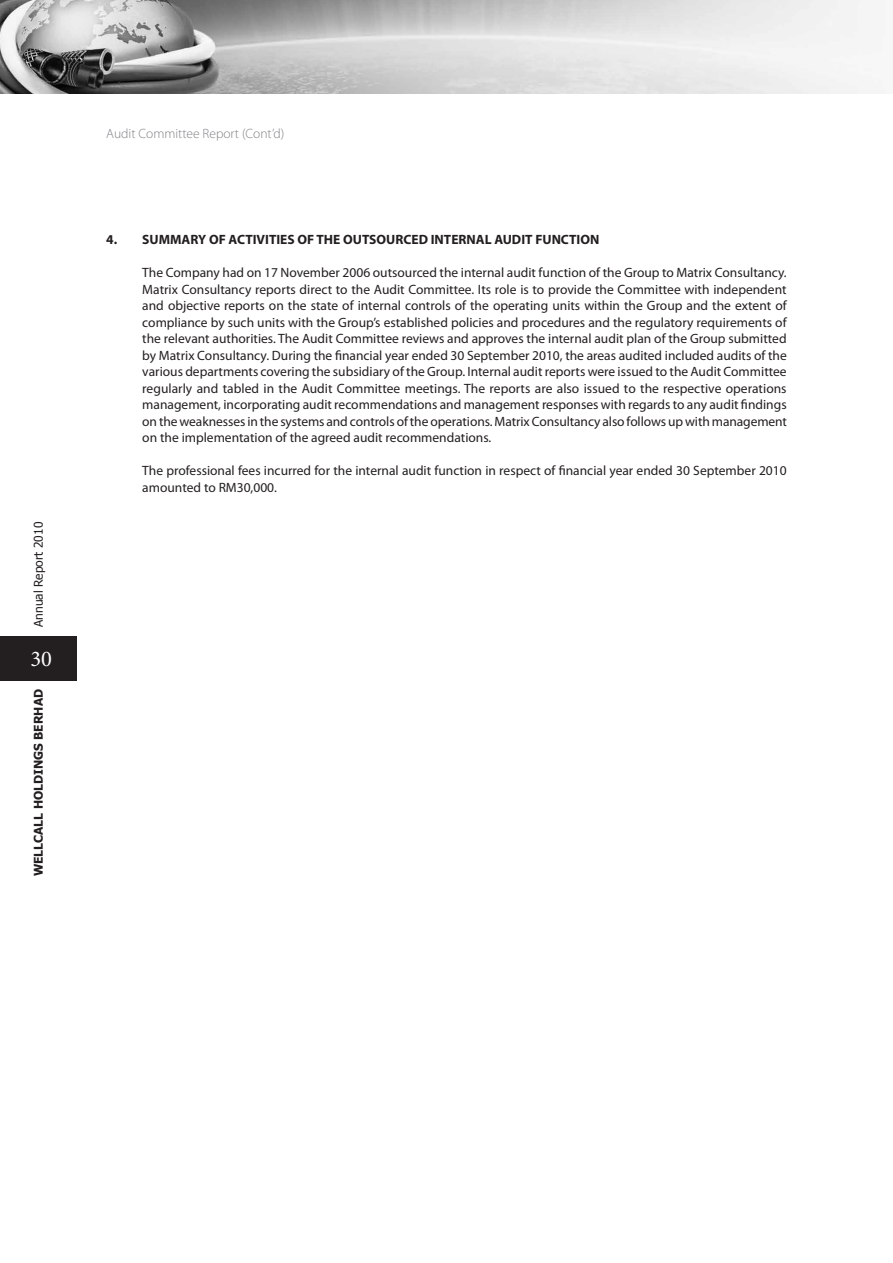
<style>
.page{position:relative;width:893px;height:1263px;background:#fff}
.page>*{position:absolute;margin:0;border:0;box-sizing:border-box;transform-origin:0 0}
.t1{font:22.5px "Minion Pro";color:#fff}
.t2{font:13.5px/16.5px "Myriad Pro";color:#231f20;text-align:justify}
.t3{font:700 13.5px "Myriad Pro";color:#231f20}
.t4{font:300 13.5px "Myriad Pro";color:#808285}
.t5{font:700 12px "Tahoma";color:#231f20}
.t6{font:12px "Tahoma";color:#231f20}
</style>
<div class="page">
<div style="left:0;top:636px;width:77px;height:45px;background:#231f20"></div>
<img style="left:0;top:0;width:861px;height:94px">
<p class="t6" style="left:30px;top:627px;width:107px;rotate:-90deg">Annual Report 2010</p>
<h1 class="t1" style="left:30px;top:644px;width:23px">30</h1>
<p class="t5" style="left:30px;top:876px;width:189px;rotate:-90deg">WELLCALL HOLDINGS BERHAD</p>
<p class="t4" style="left:106px;top:125px;width:180px">Audit Committee Report (Cont’d)</p>
<p class="t3" style="left:106px;top:231px;width:495px">4. SUMMARY OF ACTIVITIES OF THE OUTSOURCED INTERNAL AUDIT FUNCTION</p>
<p class="t2" style="left:142px;top:264px;width:646px">The Company had on 17 November 2006 outsourced the internal audit function of the Group to Matrix Consultancy.<br>Matrix Consultancy reports direct to the Audit Committee. Its role is to provide the Committee with independent and objective reports on the state of internal controls of the operating units within the Group and the extent of compliance by such units with the Group’s established policies and procedures and the regulatory requirements of the relevant authorities. The Audit Committee reviews and approves the internal audit plan of the Group submitted by Matrix Consultancy. During the financial year ended 30 September 2010, the areas audited included audits of the various departments covering the subsidiary of the Group. Internal audit reports were issued to the Audit Committee regularly and tabled in the Audit Committee meetings. The reports are also issued to the respective operations management, incorporating audit recommendations and management responses with regards to any audit findings on the weaknesses in the systems and controls of the operations. Matrix Consultancy also follows up with management on the implementation of the agreed audit recommendations.</p>
<p class="t2" style="left:142px;top:462px;width:646px">The professional fees incurred for the internal audit function in respect of financial year ended 30 September 2010 amounted to RM30,000.</p>
</div>
